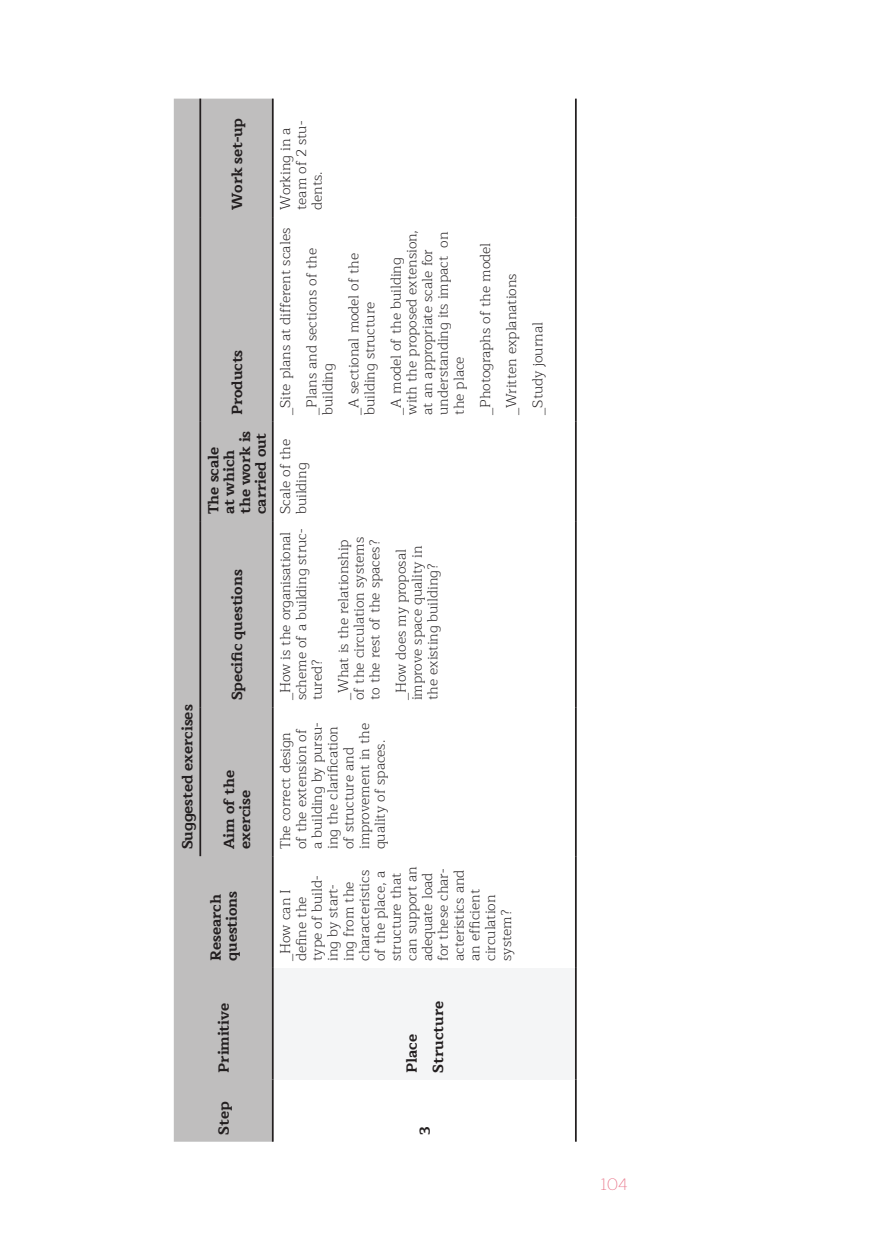
<style>
.page{position:relative;width:874px;height:1241px;background:#fff}
.page>*{position:absolute;margin:0;border:0;box-sizing:border-box;transform-origin:0 0}
.t1{font:200 16.62px "Maitree";color:#e6657c}
.Table_normal{font:700 14.88px/15.8px "Maitree";color:#231f20}
.Table_normal-2{font:300 14px/15.8px "Maitree";color:#231f20}
</style>
<div class="page">
<div style="left:174px;top:99px;width:98px;height:1042px;background:#bfbebe"></div>
<div style="left:272px;top:967px;width:303px;height:112px;background:#f4f5f6"></div>
<hr style="left:199px;top:707px;width:2px;height:149px;background:#231f20">
<hr style="left:199px;top:521px;width:2px;height:186px;background:#231f20">
<hr style="left:199px;top:422px;width:2px;height:99px;background:#231f20">
<hr style="left:199px;top:217px;width:2px;height:205px;background:#231f20">
<hr style="left:199px;top:99px;width:2px;height:118px;background:#231f20">
<hr style="left:272px;top:1079px;width:1px;height:62px;background:#231f20">
<hr style="left:272px;top:967px;width:1px;height:112px;background:#231f20">
<hr style="left:272px;top:856px;width:1px;height:111px;background:#231f20">
<hr style="left:272px;top:707px;width:1px;height:149px;background:#231f20">
<hr style="left:272px;top:521px;width:1px;height:186px;background:#231f20">
<hr style="left:272px;top:422px;width:1px;height:99px;background:#231f20">
<hr style="left:272px;top:217px;width:1px;height:205px;background:#231f20">
<hr style="left:272px;top:99px;width:1px;height:118px;background:#231f20">
<hr style="left:574px;top:1079px;width:2px;height:62px;background:#231f20">
<hr style="left:574px;top:967px;width:2px;height:112px;background:#231f20">
<hr style="left:574px;top:856px;width:2px;height:111px;background:#231f20">
<hr style="left:574px;top:707px;width:2px;height:149px;background:#231f20">
<hr style="left:574px;top:521px;width:2px;height:186px;background:#231f20">
<hr style="left:574px;top:422px;width:2px;height:99px;background:#231f20">
<hr style="left:574px;top:217px;width:2px;height:205px;background:#231f20">
<hr style="left:574px;top:99px;width:2px;height:118px;background:#231f20">
<p class="Table_normal" style="left:229px;top:210px;width:94px;rotate:-90deg">Work set-up</p>
<p class="Table_normal" style="left:229px;top:415px;width:67px;rotate:-90deg">Products</p>
<p class="Table_normal" style="left:205px;top:514px;width:85px;rotate:-90deg">The scale at which the work is carried out</p>
<p class="Table_normal" style="left:179px;top:849px;width:146px;rotate:-90deg">Suggested exercises</p>
<p class="Table_normal" style="left:229px;top:700px;width:132px;rotate:-90deg">Specific questions</p>
<p class="Table_normal" style="left:221px;top:849px;width:81px;rotate:-90deg">Aim of the exercise</p>
<p class="Table_normal" style="left:208px;top:960px;width:71px;rotate:-90deg">Research questions</p>
<p class="Table_normal-2" style="left:278px;top:210px;width:90px;rotate:-90deg">Working in a team of 2 stu&shy;dents.</p>
<p class="Table_normal-2" style="left:278px;top:415px;width:188px;rotate:-90deg">_Site plans at different scales</p>
<p class="Table_normal-2" style="left:304px;top:415px;width:168px;rotate:-90deg">_Plans and sections of the building</p>
<p class="Table_normal-2" style="left:346px;top:415px;width:163px;rotate:-90deg">_A sectional model of the building structure</p>
<p class="Table_normal-2" style="left:278px;top:514px;width:77px;rotate:-90deg">Scale of the building</p>
<p class="Table_normal-2" style="left:388px;top:415px;width:187px;rotate:-90deg">_A model of the building with the proposed extension, at an appropriate scale for understanding its impact on the place</p>
<p class="Table_normal-2" style="left:278px;top:700px;width:173px;rotate:-90deg">_How is the organisational scheme of a building struc&shy;tured?</p>
<p class="Table_normal-2" style="left:336px;top:700px;width:164px;rotate:-90deg">_What is the relationship of the circulation systems to the rest of the spaces?</p>
<p class="Table_normal-2" style="left:393px;top:700px;width:156px;rotate:-90deg">_How does my proposal improve space quality in the existing building?</p>
<p class="Table_normal-2" style="left:278px;top:849px;width:128px;rotate:-90deg">The correct design of the extension of a building by pursu&shy;ing the clarification of structure and improvement in the quality of spaces.</p>
<p class="Table_normal-2" style="left:477px;top:415px;width:173px;rotate:-90deg">_Photographs of the model</p>
<p class="Table_normal-2" style="left:504px;top:415px;width:143px;rotate:-90deg">_Written explanations</p>
<p class="Table_normal-2" style="left:278px;top:960px;width:96px;rotate:-90deg">_How can I define the type of build&shy;ing by start&shy;ing from the characteristics of the place, a structure that can support an adequate load for these char&shy;acteristics and an efficient circulation system?</p>
<p class="Table_normal-2" style="left:530px;top:415px;width:94px;rotate:-90deg">_Study journal</p>
<p class="Table_normal" style="left:216px;top:1072px;width:71px;rotate:-90deg">Primitive</p>
<p class="Table_normal" style="left:216px;top:1134px;width:35px;rotate:-90deg">Step</p>
<p class="Table_normal" style="left:403px;top:1072px;width:40px;rotate:-90deg">Place</p>
<p class="Table_normal" style="left:430px;top:1072px;width:73px;rotate:-90deg">Structure</p>
<p class="Table_normal" style="left:416px;top:1134px;width:10px;rotate:-90deg">3</p>
<p class="t1" style="left:600px;top:1172px;width:29px">104</p>
</div>
